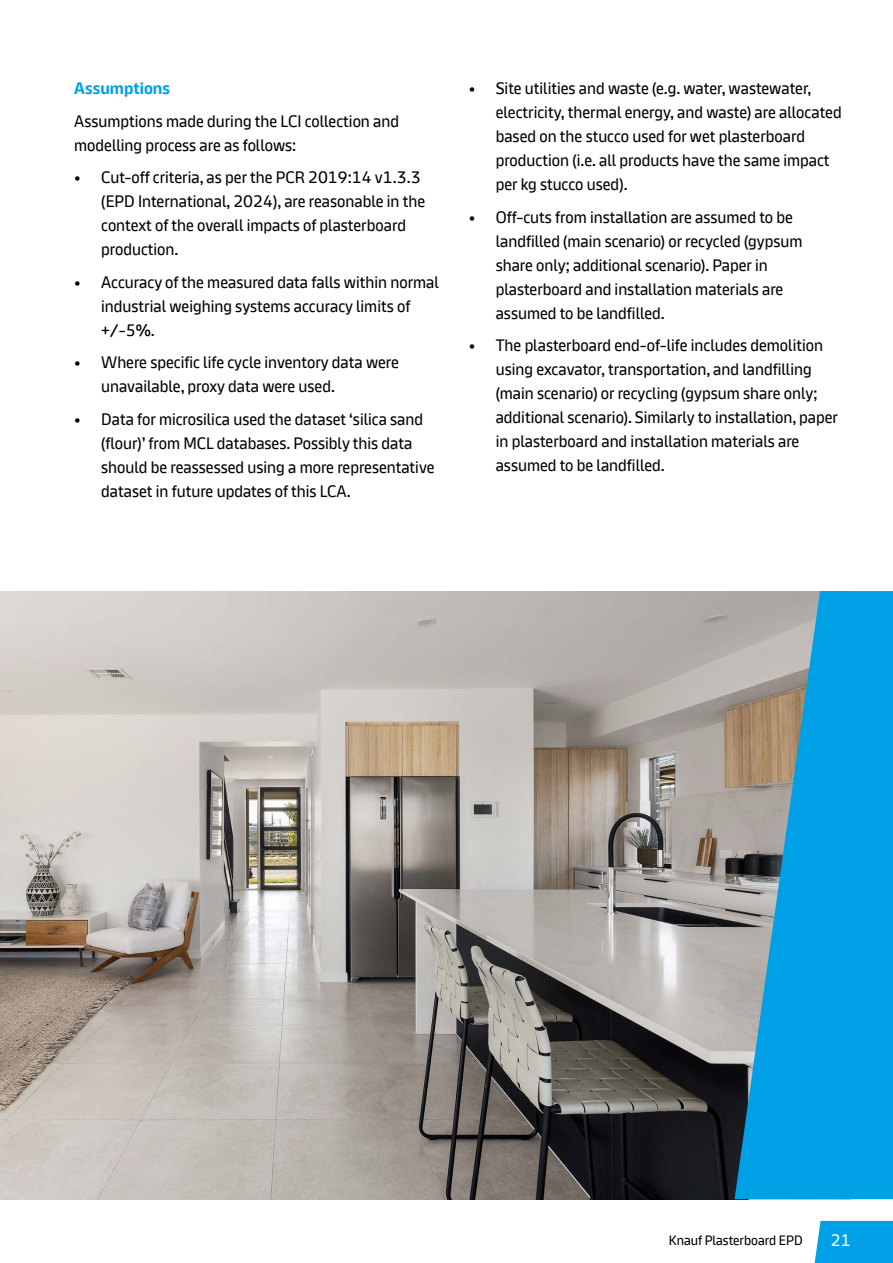
<style>
.page{position:relative;width:893px;height:1263px;background:#fff}
.page>*{position:absolute;margin:0;border:0;box-sizing:border-box;transform-origin:0 0}
.t1{font:16.5px/24px "Knauf Screen";color:#000}
.t2{font:700 16.5px "Knauf Screen";color:#00a0e6}
.t3{font:16.5px "Knauf Screen";color:#fff}
.t4{font:13.5px "Knauf Screen";color:#000}
</style>
<div class="page">
<img style="left:0;top:591px;width:735px;height:608px">
<svg style="left:735px;top:591px;width:158px;height:608px;fill:#00a0e6"></svg>
<div style="left:814px;top:1221px;width:79px;height:42px;background:#00a0e6"></div>
<p class="t2" style="left:74px;top:79px;width:97px">Assumptions</p>
<p class="t1" style="left:74px;top:109px;width:326px">Assumptions made during the LCI collection and modelling process are as follows:</p>
<p class="t1" style="left:101px;top:165px;width:326px;text-indent:-27px">• Cut-off criteria, as per the PCR 2019:14 v1.3.3 (EPD International, 2024), are reasonable in the context of the overall impacts of plasterboard production.</p>
<p class="t1" style="left:101px;top:270px;width:339px;text-indent:-27px">• Accuracy of the measured data falls within normal industrial weighing systems accuracy limits of +/-5%.</p>
<p class="t1" style="left:101px;top:350px;width:299px;text-indent:-27px">• Where specific life cycle inventory data were unavailable, proxy data were used.</p>
<p class="t1" style="left:101px;top:407px;width:335px;text-indent:-27px">• Data for microsilica used the dataset ‘silica sand (flour)’ from MCL databases. Possibly this data should be reassessed using a more representative dataset in future updates of this LCA.</p>
<p class="t1" style="left:496px;top:76px;width:347px;text-indent:-27px">• Site utilities and waste (e.g. water, wastewater, electricity, thermal energy, and waste) are allocated based on the stucco used for wet plasterboard production (i.e. all products have the same impact per kg stucco used).</p>
<p class="t1" style="left:496px;top:205px;width:308px;text-indent:-27px">• Off-cuts from installation are assumed to be landfilled (main scenario) or recycled (gypsum share only; additional scenario). Paper in plasterboard and installation materials are assumed to be landfilled.</p>
<p class="t1" style="left:496px;top:333px;width:344px;text-indent:-27px">• The plasterboard end-of-life includes demolition using excavator, transportation, and landfilling (main scenario) or recycling (gypsum share only; additional scenario). Similarly to installation, paper in plasterboard and installation materials are assumed to be landfilled.</p>
<p class="t4" style="left:669px;top:1232px;width:135px">Knauf Plasterboard EPD</p>
<p class="t3" style="left:831px;top:1231px;width:21px">21</p>
</div>
